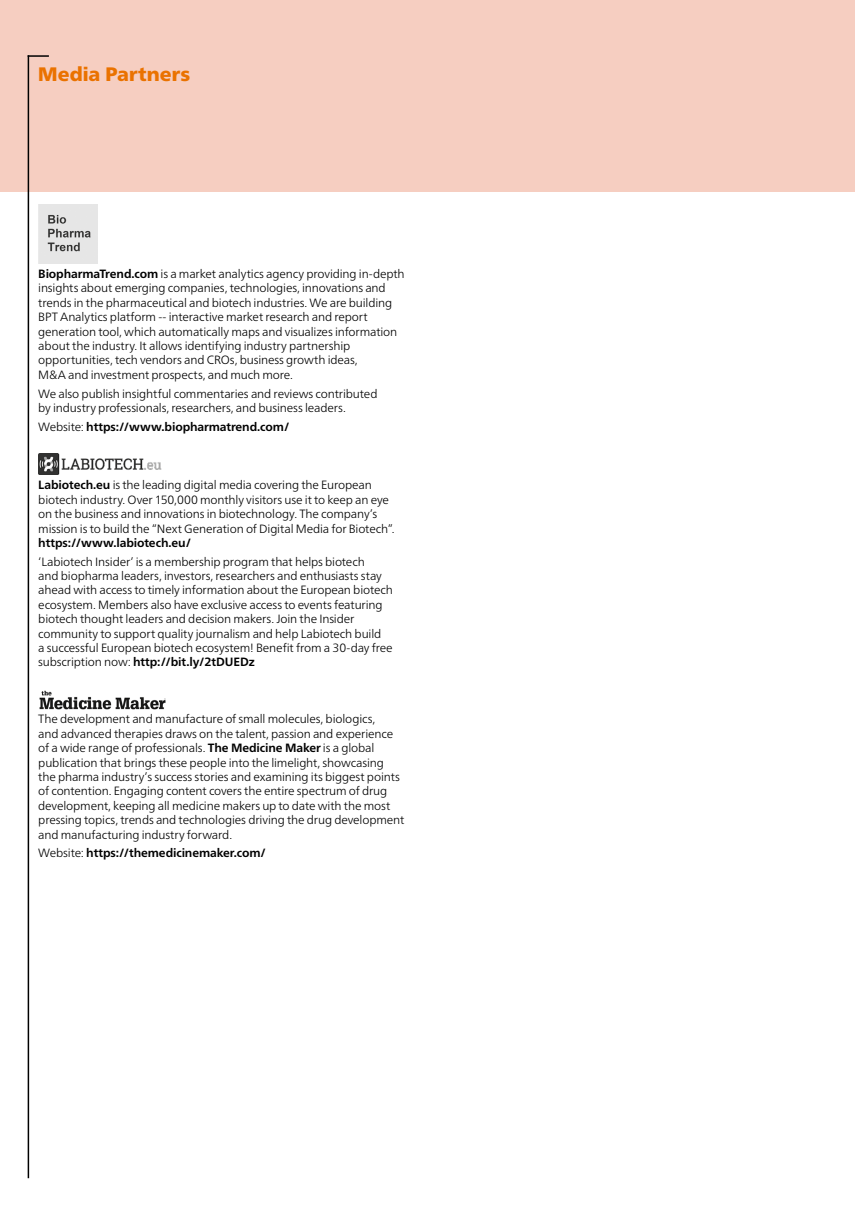
<style>
.page{position:relative;width:855px;height:1208px;background:#fff}
.page>*{position:absolute;margin:0;border:0;box-sizing:border-box;transform-origin:0 0}
.t1{font:900 19.5px "Frutiger Neue LTW1 G";letter-spacing:.005em;color:#ea7200}
.t2{font:300 12px/14.4px "Frutiger Neue LTW1 G";letter-spacing:-.015em;color:#000}
.t3{font:700 12px "Frutiger Neue LTW1 G";letter-spacing:-.01em;color:#000}
.s1{font-weight:700}
.s2{font-weight:300}
</style>
<div class="page">
<div style="left:0;top:0;width:855px;height:191px;background:#f6cec1"></div>
<hr style="left:28px;top:55px;width:1px;height:1123px;background:#000">
<hr style="left:28px;top:55px;width:21px;height:2px;background:#000">
<img style="left:38px;top:205px;width:59px;height:59px">
<img style="left:38px;top:454px;width:123px;height:21px">
<img style="left:39px;top:690px;width:127px;height:19px">
<h1 class="t1" style="left:38px;top:59px;width:153px">Media Partners</h1>
<p class="t2" style="left:38px;top:266px;width:368px"><span class="s1">BiopharmaTrend.com</span> is a market analytics agency providing in-depth insights about emerging companies, technologies, innovations and trends in the pharmaceutical and biotech industries. We are building BPT Analytics platform -- interactive market research and report generation tool, which automatically maps and visualizes information about the industry. It allows identifying industry partnership opportunities, tech vendors and CROs, business growth ideas,<br>M&amp;A and investment prospects, and much more.</p>
<p class="t2" style="left:38px;top:385px;width:341px">We also publish insightful commentaries and reviews contributed by industry professionals, researchers, and business leaders.</p>
<p class="t3" style="left:38px;top:418px;width:253px"><span class="s2">Website:</span> https://www.biopharmatrend.com/</p>
<p class="t2" style="left:38px;top:477px;width:358px"><span class="s1">Labiotech.eu</span> is the leading digital media covering the European biotech industry. Over 150,000 monthly visitors use it to keep an eye on the business and innovations in biotechnology. The company’s mission is to build the “Next Generation of Digital Media for Biotech”.</p>
<p class="t3" style="left:38px;top:534px;width:155px">https://www.labiotech.eu/</p>
<p class="t2" style="left:38px;top:553px;width:356px">‘Labiotech Insider’ is a membership program that helps biotech<br>and biopharma leaders, investors, researchers and enthusiasts stay ahead with access to timely information about the European biotech ecosystem. Members also have exclusive access to events featuring biotech thought leaders and decision makers. Join the Insider community to support quality journalism and help Labiotech build<br>a successful European biotech ecosystem! Benefit from a 30-day free subscription now: <span class="s1">http://bit.ly/2tDUEDz</span></p>
<p class="t2" style="left:38px;top:711px;width:368px">The development and manufacture of small molecules, biologics,<br>and advanced therapies draws on the talent, passion and experience of a wide range of professionals. <span class="s1">The Medicine Maker</span> is a global publication that brings these people into the limelight, showcasing the pharma industry’s success stories and examining its biggest points of contention. Engaging content covers the entire spectrum of drug development, keeping all medicine makers up to date with the most pressing topics, trends and technologies driving the drug development and manufacturing industry forward.</p>
<p class="t3" style="left:38px;top:844px;width:229px"><span class="s2">Website:</span> https://themedicinemaker.com/</p>
</div>
